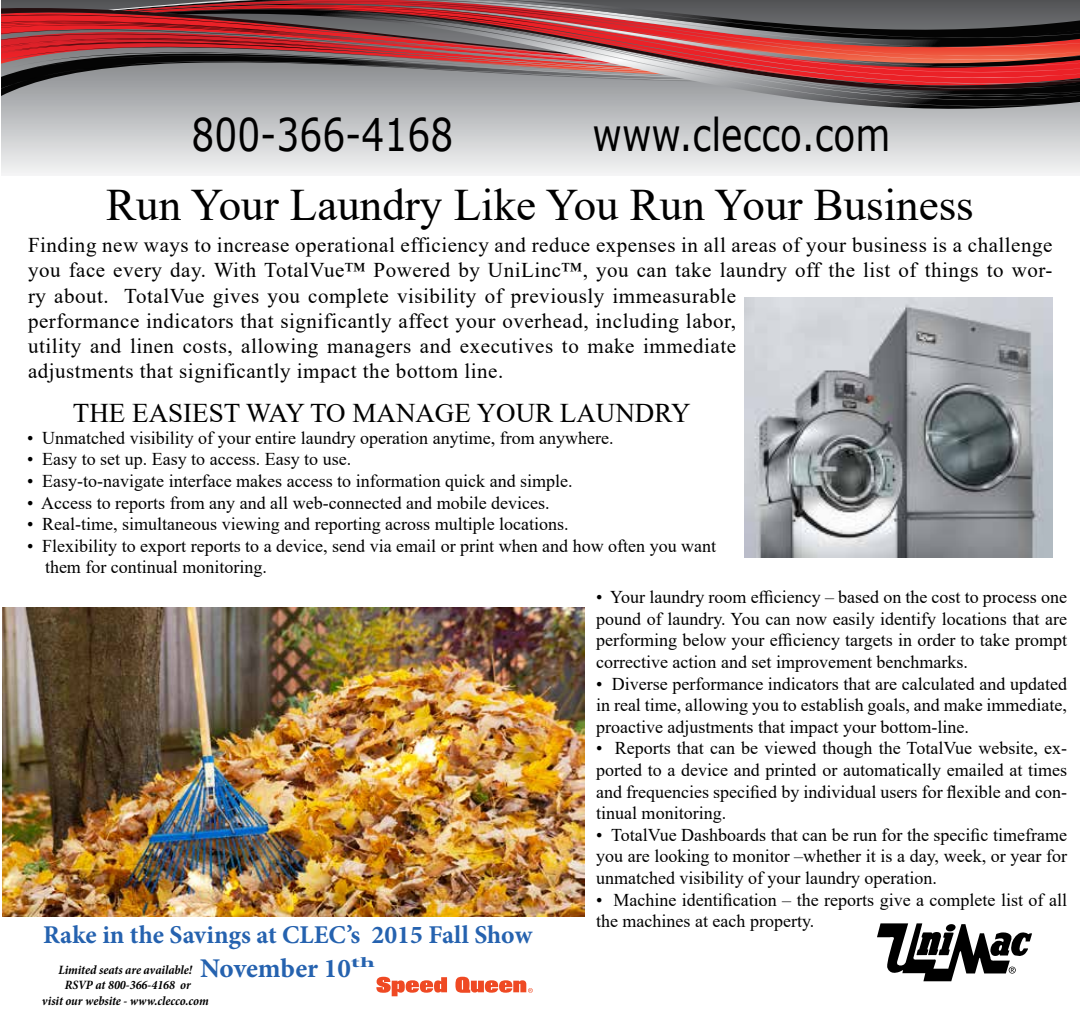
<style>
.page{position:relative;width:1080px;height:1026px;background:#fff}
.page>*{position:absolute;margin:0;border:0;box-sizing:border-box;transform-origin:0 0}
.t1{font:45px "Times New Roman";color:#000}
.t2{font:45px "Verdana";color:#000;scale:.8 1}
.t3{font:27px "Times New Roman";color:#000}
.t4{font:700 27px "Minion Pro";letter-spacing:-.005em;color:#2562af}
.t5{font:700 25.65px "Minion Pro";color:#2562af}
.t6{font:21px/25.2px "Times New Roman";letter-spacing:.025em;color:#000}
.t7{font:18px/21.6px "Times New Roman";color:#000;text-align:justify}
.t8{font:italic 700 condensed 12.9px/15.5px "Minion Pro";letter-spacing:-.005em;color:#000;text-align:center}
</style>
<div class="page">
<svg style="left:1px;top:96px;width:1079px;height:79px;background:#d4d5d7"></svg>
<svg style="left:159px;top:92px;width:921px;height:19px;background:#a9abad"></svg>
<svg style="left:1px;top:0;width:155px;height:89px;background:#884347"></svg>
<svg style="left:178px;top:100px;width:902px;height:6px;background:#8a8b8e"></svg>
<svg style="left:167px;top:95px;width:913px;height:5px;background:#848688"></svg>
<svg style="left:163px;top:89px;width:917px;height:6px;background:#818284"></svg>
<svg style="left:156px;top:84px;width:924px;height:5px;background:#827c7f"></svg>
<svg style="left:152px;top:78px;width:928px;height:6px;background:#a2797d"></svg>
<svg style="left:146px;top:72px;width:934px;height:6px;background:#ae7275"></svg>
<svg style="left:142px;top:67px;width:938px;height:5px;background:#b26769"></svg>
<img style="left:137px;top:60px;width:943px;height:7px">
<svg style="left:131px;top:56px;width:949px;height:4px;background:#9d504b"></svg>
<svg style="left:128px;top:47px;width:952px;height:9px;background:#bc5551"></svg>
<svg style="left:121px;top:0;width:959px;height:47px;background:#7d4547"></svg>
<img style="left:2px;top:608px;width:582px;height:308px">
<svg style="left:376px;top:977px;width:71px;height:19px"></svg>
<svg style="left:455px;top:977px;width:78px;height:16px"></svg>
<img style="left:744px;top:297px;width:309px;height:261px">
<svg style="left:877px;top:923px;width:155px;height:58px"></svg>
<h1 class="t2" style="left:192px;top:103px;width:329px">800-366-4168</h1>
<h1 class="t2" style="left:593px;top:103px;width:374px">www.clecco.com</h1>
<h1 class="t1" style="left:106px;top:173px;width:869px">Run Your Laundry Like You Run Your Business</h1>
<p class="t6" style="left:28px;top:232px;width:1026px">Finding new ways to increase operational efficiency and reduce expenses in all areas of your business is a challenge you face every day. With TotalVue™ Powered by UniLinc™, you can take laundry off the list of things to wor&shy;ry about. TotalVue gives you complete visibility of previously immeasurable<br>performance indicators that significantly affect your overhead, including labor,<br>utility and linen costs, allowing managers and executives to make immediate<br>adjustments that significantly impact the bottom line.</p>
<h2 class="t3" style="left:73px;top:394px;width:619px">THE EASIEST WAY TO MANAGE YOUR LAUNDRY</h2>
<p class="t7" style="left:27px;top:426px;width:588px">• Unmatched visibility of your entire laundry operation anytime, from anywhere.</p>
<p class="t7" style="left:27px;top:448px;width:326px">• Easy to set up. Easy to access. Easy to use.</p>
<p class="t7" style="left:27px;top:470px;width:547px">• Easy-to-navigate interface makes access to information quick and simple.</p>
<p class="t7" style="left:27px;top:491px;width:524px">• Access to reports from any and all web-connected and mobile devices.</p>
<p class="t7" style="left:27px;top:513px;width:543px">• Real-time, simultaneous viewing and reporting across multiple locations.</p>
<p class="t7" style="left:45px;top:534px;width:673px;text-indent:-18px">• Flexibility to export reports to a device, send via email or print when and how often you want them for continual monitoring.</p>
<p class="t7" style="left:596px;top:586px;width:472px">• Your laundry room efficiency – based on the cost to process one pound of laundry. You can now easily identify locations that are performing below your efficiency targets in order to take prompt corrective action and set improvement benchmarks.</p>
<p class="t7" style="left:596px;top:672px;width:472px">• Diverse performance indicators that are calculated and updated in real time, allowing you to establish goals, and make immediate, proactive adjustments that impact your bottom-line.</p>
<p class="t7" style="left:596px;top:737px;width:472px">• Reports that can be viewed though the TotalVue website, ex&shy;ported to a device and printed or automatically emailed at times and frequencies specified by individual users for flexible and con&shy;tinual monitoring.</p>
<p class="t7" style="left:596px;top:823px;width:472px">• TotalVue Dashboards that can be run for the specific timeframe you are looking to monitor –whether it is a day, week, or year for unmatched visibility of your laundry operation.</p>
<p class="t7" style="left:596px;top:888px;width:472px">• Machine identification – the reports give a complete list of all the machines at each property.</p>
<h3 class="t5" style="left:43px;top:917px;width:491px">Rake in the Savings at CLEC’s 2015 Fall Show</h3>
<h2 class="t4" style="left:200px;top:950px;width:176px">November 10<sup>th</sup></h2>
<p class="t8" style="left:42px;top:962px;width:169px">Limited seats are available!<br>RSVP at 800-366-4168 or<br>visit our website - www.clecco.com</p>
</div>
